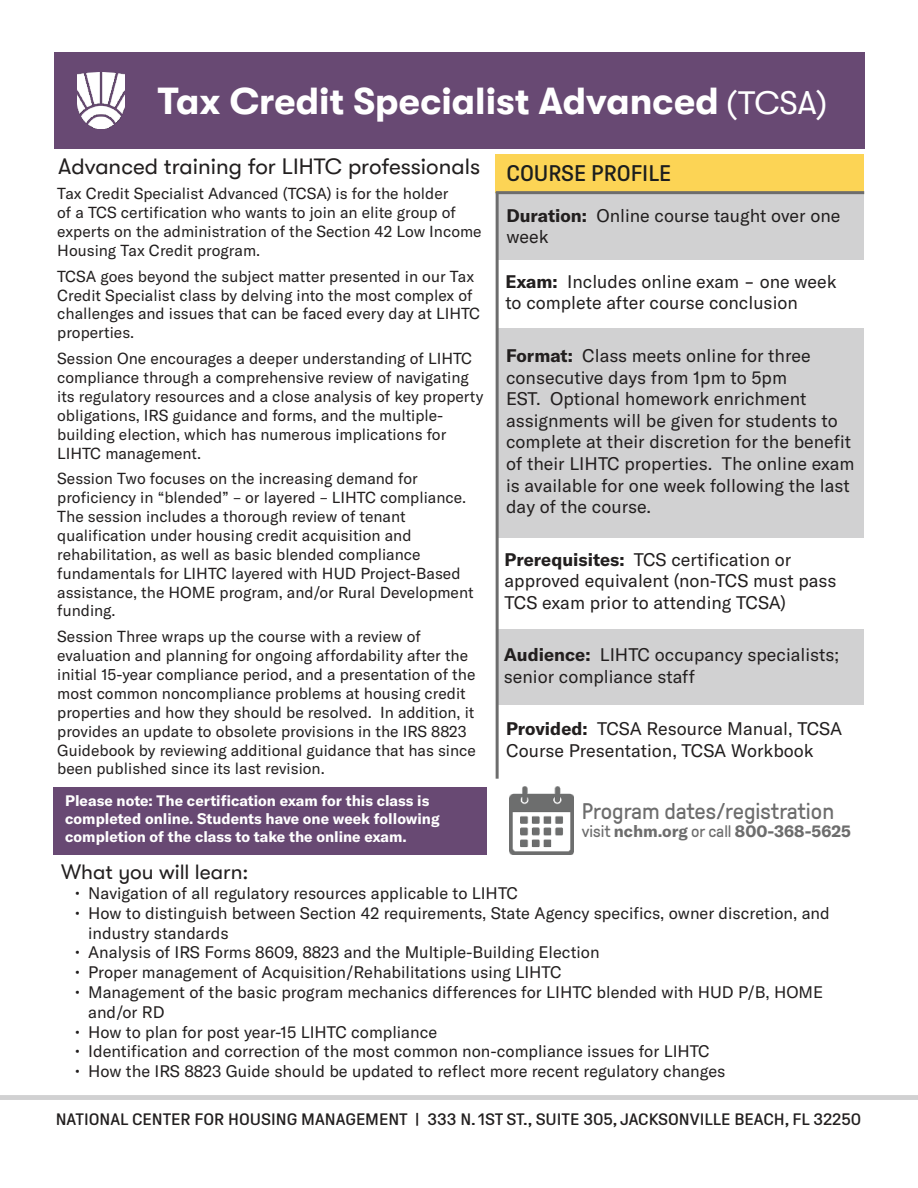
<style>
.page{position:relative;width:918px;height:1188px;background:#fff}
.page>*{position:absolute;margin:0;border:0;box-sizing:border-box;transform-origin:0 0}
.t1{font:700 37.5px "GT Walsheim";color:#fff}
.t2{font:22.5px "GT Walsheim";color:#221f1f}
.t3{font:22.5px "GT Pressura";color:#6d6d6d}
.t4{font:22.5px "GT Pressura";color:#1c1e1e;scale:1.1 1}
.t5{font:21px "GT Walsheim";color:#221f1f}
.t6{font:18px/21.6px "GT America";color:#221f1f}
.t7{font:16.5px/19.8px "GT America";color:#221f1f}
.t8{font:16.5px "GT Pressura";color:#221f1f;scale:1.16 1}
.t9{font:700 16.5px "GT America";color:#6d6d6d}
.t10{font:15.75px/18.9px "GT America";color:#221f1f}
.t11{font:700 15px/18px "GT America";color:#fff}
.s1{font-weight:400;font-size:33px}
.s2{font-weight:700}
.s3{font-family:"GT Pressura";font-weight:400}
</style>
<div class="page">
<div style="left:54px;top:52px;width:810px;height:97px;background:#684973"></div>
<div style="left:498px;top:194px;width:366px;height:66px;background:#d1d1d2"></div>
<div style="left:499px;top:328px;width:365px;height:210px;background:#d1d1d2"></div>
<div style="left:498px;top:629px;width:365px;height:76px;background:#d1d1d2"></div>
<div style="left:496px;top:154px;width:368px;height:38px;background:#fcd455"></div>
<hr style="left:496px;top:191px;width:368px;height:3px;background:#6d6d6d">
<img style="left:510px;top:786px;width:63px;height:69px">
<div style="left:53px;top:787px;width:433px;height:67px;background:#684973"></div>
<hr style="left:496px;top:192px;width:3px;height:587px;background:#6d6d6d">
<img style="left:78px;top:73px;width:47px;height:56px">
<div style="left:0;top:1095px;width:918px;height:5px;background:#d1d1d2"></div>
<h1 class="t1" style="left:158px;top:87px;width:671px">Tax Credit Specialist Advanced <span class="s1">(TCSA)</span></h1>
<h2 class="t2" style="left:58px;top:158px;width:423px">Advanced training for LIHTC professionals</h2>
<p class="t10" style="left:57px;top:185px;width:426px">Tax Credit Specialist Advanced (TCSA) is for the holder<br>of a TCS certification who wants to join an elite group of experts on the administration of the Section 42 Low Income Housing Tax Credit program.</p>
<p class="t10" style="left:57px;top:268px;width:424px">TCSA goes beyond the subject matter presented in our Tax Credit Specialist class by delving into the most complex of challenges and issues that can be faced every day at LIHTC properties.</p>
<p class="t10" style="left:57px;top:350px;width:428px">Session One encourages a deeper understanding of LIHTC compliance through a comprehensive review of navigating its regulatory resources and a close analysis of key property obligations, IRS guidance and forms, and the multiple&shy;building election, which has numerous implications for LIHTC management.</p>
<p class="t10" style="left:57px;top:470px;width:418px">Session Two focuses on the increasing demand for proficiency in “blended” – or layered – LIHTC compliance.<br>The session includes a thorough review of tenant qualification under housing credit acquisition and rehabilitation, as well as basic blended compliance fundamentals for LIHTC layered with HUD Project-Based assistance, the HOME program, and/or Rural Development funding.</p>
<p class="t10" style="left:57px;top:628px;width:420px">Session Three wraps up the course with a review of evaluation and planning for ongoing affordability after the initial 15-year compliance period, and a presentation of the most common noncompliance problems at housing credit properties and how they should be resolved. In addition, it provides an update to obsolete provisions in the IRS 8823<br>Guidebook by reviewing additional guidance that has since been published since its last revision.</p>
<h2 class="t4" style="left:507px;top:165px;width:151px">COURSE PROFILE</h2>
<p class="t6" style="left:507px;top:206px;width:335px"><span class="s2">Duration:</span> Online course taught over one week</p>
<p class="t6" style="left:505px;top:272px;width:333px"><span class="s2">Exam:</span> Includes online exam - one week to complete after course conclusion</p>
<p class="t6" style="left:506px;top:346px;width:350px"><span class="s2">Format:</span> Class meets online for three consecutive days from 1pm to 5pm<br>EST. Optional homework enrichment assignments will be given for students to complete at their discretion for the benefit of their LIHTC properties. The online exam is available for one week following the last day of the course.</p>
<p class="t6" style="left:505px;top:550px;width:333px"><span class="s2">Prerequisites:</span> TCS certification or approved equivalent (non-TCS must pass<br>TCS exam prior to attending TCSA)</p>
<p class="t6" style="left:504px;top:645px;width:337px"><span class="s2">Audience:</span> LIHTC occupancy specialists; senior compliance staff</p>
<p class="t6" style="left:506px;top:719px;width:338px"><span class="s2">Provided:</span> TCSA Resource Manual, TCSA<br>Course Presentation, TCSA Workbook</p>
<p class="t11" style="left:65px;top:793px;width:376px">Please note: The certification exam for this class is completed online. Students have one week following completion of the class to take the online exam.</p>
<h3 class="t5" style="left:61px;top:864px;width:189px">What you will learn:</h3>
<p class="t7" style="left:75px;top:884px;width:445px">• Navigation of all regulatory resources applicable to LIHTC</p>
<p class="t7" style="left:88px;top:904px;width:743px;text-indent:-14px">• How to distinguish between Section 42 requirements, State Agency specifics, owner discretion, and industry standards</p>
<p class="t7" style="left:75px;top:944px;width:526px">• Analysis of IRS Forms 8609, 8823 and the Multiple-Building Election</p>
<p class="t7" style="left:75px;top:964px;width:488px">• Proper management of Acquisition/Rehabilitations using LIHTC</p>
<p class="t7" style="left:88px;top:983px;width:737px;text-indent:-14px">• Management of the basic program mechanics differences for LIHTC blended with HUD P/B, HOME and/or RD</p>
<p class="t7" style="left:75px;top:1023px;width:364px">• How to plan for post year-15 LIHTC compliance</p>
<p class="t7" style="left:75px;top:1043px;width:637px">• Identification and correction of the most common non-compliance issues for LIHTC</p>
<p class="t7" style="left:75px;top:1063px;width:652px">• How the IRS 8823 Guide should be updated to reflect more recent regulatory changes</p>
<h2 class="t3" style="left:582px;top:803px;width:254px">Program dates/registration</h2>
<p class="t9" style="left:582px;top:825px;width:271px"><span class="s3">visit</span> nchm.org <span class="s3">or call</span> 800-368-5625</p>
<p class="t8" style="left:56px;top:1113px;width:696px">NATIONAL CENTER FOR HOUSING MANAGEMENT | 333 N. 1ST ST., SUITE 305, JACKSONVILLE BEACH, FL 32250</p>
</div>
